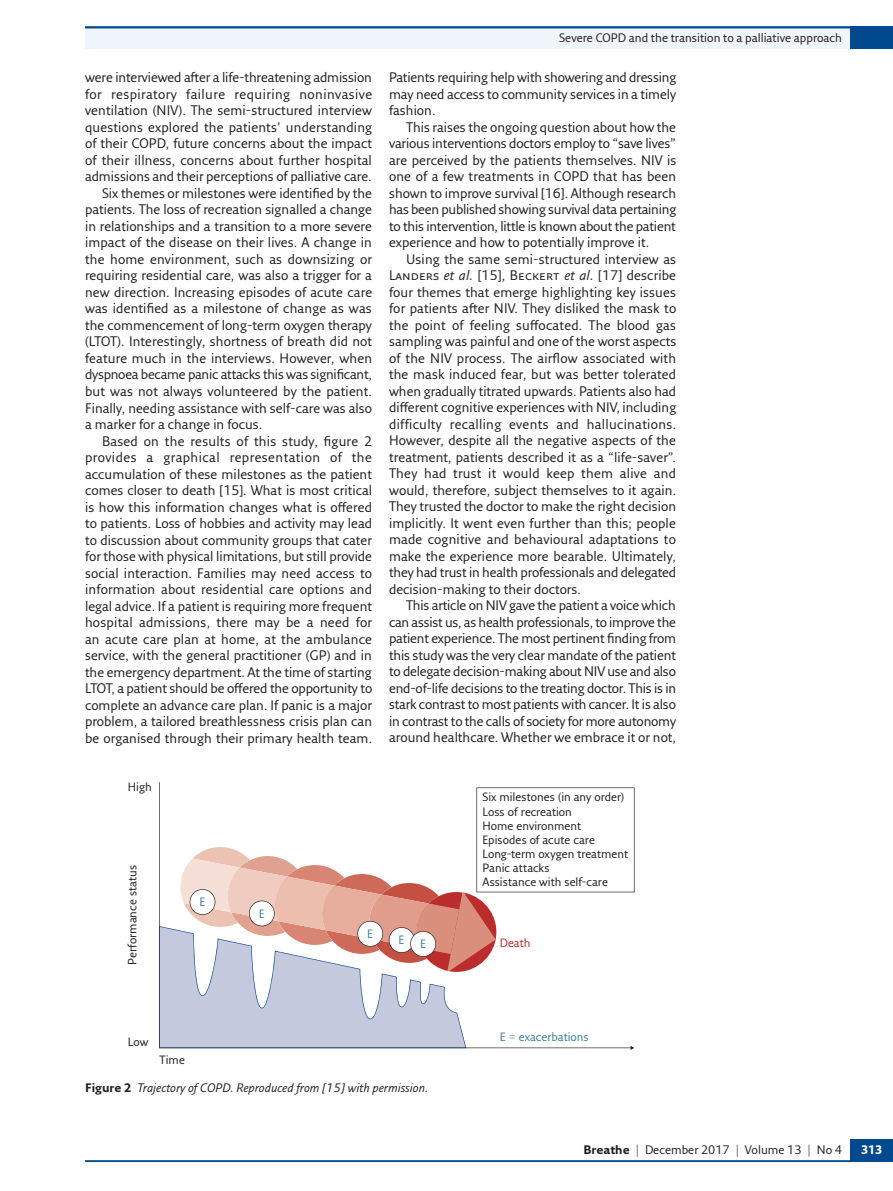
<style>
.page{position:relative;width:893px;height:1191px;background:#fff}
.page>*{position:absolute;margin:0;border:0;box-sizing:border-box;transform-origin:0 0}
.t1{font:13.5px/16.5px "Fresco Sans Pro";color:#231f20;text-align:justify}
.t2{font:13.5px "Fresco Sans Pro";letter-spacing:.03em;color:#231f20}
.t3{font:13.5px "Fresco Sans Pro";letter-spacing:-.02em;color:#231f20}
.t4{font:12px "Fresco Sans Pro";color:#231f20}
.t5{font:italic 12px "Fresco Sans Pro";color:#231f20}
.t6{font:700 12px "Fresco Sans Pro";color:#fff}
.t7{font:11.7px/14.1px "Fresco Sans Pro";color:#231f20}
.t8{font:11.7px "Fresco Sans Pro";color:#3d8099}
.t9{font:11.7px "Fresco Sans Pro";letter-spacing:-.005em;color:#bb2d2d}
.s1{font-style:italic}
.s2{font-weight:700;font-style:normal}
.s3{font-weight:700}
</style>
<div class="page">
<div style="left:85px;top:26px;width:808px;height:23px;background:#eff5fb"></div>
<hr style="left:85px;top:1160px;width:808px;height:2px;background:#01498e">
<div style="left:850px;top:1138px;width:43px;height:23px;background:#01498e"></div>
<hr style="left:85px;top:26px;width:808px;height:2px;background:#01498e">
<div style="left:850px;top:26px;width:43px;height:23px;background:#01498e"></div>
<svg style="left:159px;top:787px;width:476px;height:263px"></svg>
<p class="t1" style="left:85px;top:69px;width:288px">were interviewed after a life-threatening admission</p>
<p class="t2" style="left:85px;top:86px;width:289px">for respiratory failure requiring noninvasive</p>
<p class="t1" style="left:85px;top:102px;width:289px">ventilation (NIV). The semi-structured interview</p>
<p class="t1" style="left:85px;top:119px;width:289px">questions explored the patients’ understanding</p>
<p class="t1" style="left:85px;top:135px;width:289px">of their COPD, future concerns about the impact</p>
<p class="t1" style="left:85px;top:152px;width:288px">of their illness, concerns about further hospital</p>
<p class="t1" style="left:85px;top:168px;width:288px">admissions and their perceptions of palliative care.</p>
<p class="t1" style="left:102px;top:185px;width:272px">Six themes or milestones were identified by the</p>
<p class="t1" style="left:85px;top:201px;width:289px">patients. The loss of recreation signalled a change</p>
<p class="t1" style="left:85px;top:218px;width:288px">in relationships and a transition to a more severe</p>
<p class="t1" style="left:85px;top:234px;width:288px">impact of the disease on their lives. A change in</p>
<p class="t1" style="left:85px;top:251px;width:289px">the home environment, such as downsizing or</p>
<p class="t1" style="left:85px;top:267px;width:288px">requiring residential care, was also a trigger for a</p>
<p class="t1" style="left:85px;top:284px;width:289px">new direction. Increasing episodes of acute care</p>
<p class="t1" style="left:85px;top:300px;width:288px">was identified as a milestone of change as was</p>
<p class="t1" style="left:85px;top:316px;width:288px">the commencement of long-term oxygen therapy</p>
<p class="t1" style="left:85px;top:333px;width:289px">(LTOT). Interestingly, shortness of breath did not</p>
<p class="t1" style="left:85px;top:349px;width:289px">feature much in the interviews. However, when</p>
<p class="t3" style="left:85px;top:366px;width:288px">dyspnoea became panic attacks this was significant,</p>
<p class="t1" style="left:85px;top:382px;width:289px">but was not always volunteered by the patient.</p>
<p class="t1" style="left:85px;top:399px;width:289px">Finally, needing assistance with self-care was also</p>
<p class="t1" style="left:85px;top:415px;width:179px">a marker for a change in focus.</p>
<p class="t1" style="left:102px;top:432px;width:271px">Based on the results of this study, figure 2</p>
<p class="t2" style="left:85px;top:449px;width:288px">provides a graphical representation of the</p>
<p class="t1" style="left:85px;top:465px;width:289px">accumulation of these milestones as the patient</p>
<p class="t1" style="left:85px;top:481px;width:289px">comes closer to death [15]. What is most critical</p>
<p class="t1" style="left:85px;top:498px;width:288px">is how this information changes what is offered</p>
<p class="t1" style="left:85px;top:514px;width:289px">to patients. Loss of hobbies and activity may lead</p>
<p class="t1" style="left:85px;top:531px;width:288px">to discussion about community groups that cater</p>
<p class="t1" style="left:85px;top:547px;width:289px">for those with physical limitations, but still provide</p>
<p class="t1" style="left:85px;top:564px;width:289px">social interaction. Families may need access to</p>
<p class="t1" style="left:85px;top:580px;width:289px">information about residential care options and</p>
<p class="t1" style="left:85px;top:597px;width:289px">legal advice. If a patient is requiring more frequent</p>
<p class="t1" style="left:85px;top:613px;width:289px">hospital admissions, there may be a need for</p>
<p class="t1" style="left:85px;top:630px;width:289px">an acute care plan at home, at the ambulance</p>
<p class="t1" style="left:85px;top:646px;width:288px">service, with the general practitioner (GP) and in</p>
<p class="t1" style="left:85px;top:663px;width:288px">the emergency department. At the time of starting</p>
<p class="t1" style="left:85px;top:679px;width:289px">LTOT, a patient should be offered the opportunity to</p>
<p class="t1" style="left:85px;top:696px;width:289px">complete an advance care plan. If panic is a major</p>
<p class="t1" style="left:85px;top:712px;width:289px">problem, a tailored breathlessness crisis plan can</p>
<p class="t1" style="left:85px;top:729px;width:289px">be organised through their primary health team.</p>
<p class="t7" style="left:128px;top:779px;width:25px">High</p>
<p class="t7" style="left:125px;top:964px;width:101px;rotate:-90deg">Performance status</p>
<p class="t8" style="left:199px;top:895px;width:8px">E</p>
<p class="t8" style="left:259px;top:906px;width:8px">E</p>
<p class="t8" style="left:367px;top:926px;width:8px">E</p>
<p class="t4" style="left:559px;top:30px;width:284px">Severe COPD and the transition to a palliative approach</p>
<p class="t1" style="left:389px;top:69px;width:289px">Patients requiring help with showering and dressing may need access to community services in a timely fashion.</p>
<p class="t1" style="left:389px;top:118px;width:289px;text-indent:17px">This raises the ongoing question about how the various interventions doctors employ to “save lives” are perceived by the patients themselves. NIV is one of a few treatments in COPD that has been shown to improve survival [16]. Although research has been published showing survival data pertaining to this intervention, little is known about the patient experience and how to potentially improve it.</p>
<p class="t1" style="left:389px;top:250px;width:289px;text-indent:17px">Using the same semi-structured interview as Landers <span class="s1">et al.</span> [15], Beckert <span class="s1">et al.</span> [17] describe four themes that emerge highlighting key issues for patients after NIV. They disliked the mask to the point of feeling suffocated. The blood gas sampling was painful and one of the worst aspects of the NIV process. The airflow associated with the mask induced fear, but was better tolerated when gradually titrated upwards. Patients also had different cognitive experiences with NIV, including difficulty recalling events and hallucinations.<br>However, despite all the negative aspects of the treatment, patients described it as a “life-saver”.<br>They had trust it would keep them alive and would, therefore, subject themselves to it again.<br>They trusted the doctor to make the right decision implicitly. It went even further than this; people made cognitive and behavioural adaptations to make the experience more bearable. Ultimately, they had trust in health professionals and delegated decision-making to their doctors.</p>
<p class="t1" style="left:389px;top:597px;width:289px;text-indent:17px">This article on NIV gave the patient a voice which can assist us, as health professionals, to improve the patient experience. The most pertinent finding from this study was the very clear mandate of the patient to delegate decision-making about NIV use and also end-of-life decisions to the treating doctor. This is in stark contrast to most patients with cancer. It is also in contrast to the calls of society for more autonomy around healthcare. Whether we embrace it or not,</p>
<p class="t8" style="left:399px;top:932px;width:8px">E</p>
<p class="t8" style="left:420px;top:936px;width:8px">E</p>
<p class="t7" style="left:482px;top:790px;width:147px">Six milestones (in any order)<br>Loss of recreation<br>Home environment<br>Episodes of acute care<br>Long-term oxygen treatment<br>Panic attacks<br>Assistance with self-care</p>
<p class="t9" style="left:500px;top:936px;width:32px">Death</p>
<p class="t7" style="left:128px;top:1034px;width:22px">Low</p>
<p class="t7" style="left:160px;top:1052px;width:27px">Time</p>
<p class="t8" style="left:500px;top:1029px;width:90px">E = exacerbations</p>
<p class="t5" style="left:85px;top:1080px;width:345px"><span class="s2">Figure 2</span> Trajectory of COPD. Reproduced from [15] with permission.</p>
<p class="t4" style="left:583px;top:1142px;width:260px"><span class="s3">Breathe</span> | December 2017 | Volume 13 | No 4</p>
<p class="t6" style="left:861px;top:1142px;width:23px">313</p>
</div>
